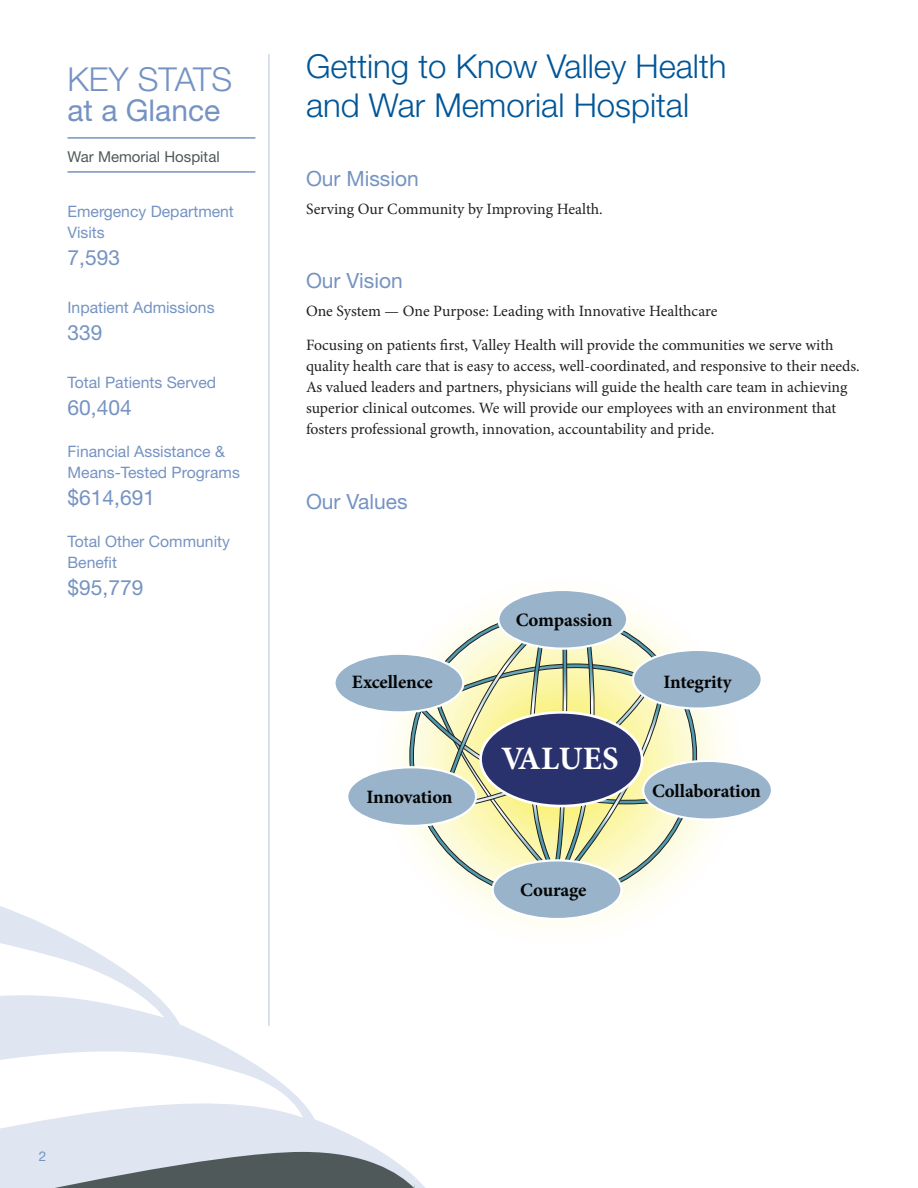
<style>
.page{position:relative;width:918px;height:1188px;background:#fff}
.page>*{position:absolute;margin:0;border:0;box-sizing:border-box;transform-origin:0 0}
.t1{font:300 33px/39px "Helvetica Neue LT Std";color:#015698}
.t2{font:300 33px "Helvetica Neue LT Std";color:#7593c2}
.t3{font:700 32.7px "Minion Pro";letter-spacing:.01em;color:#fff}
.t4{font:30px "Helvetica Neue LT Std";color:#7593c2}
.t5{font:21px "Helvetica Neue LT Std";color:#7593c2}
.t6{font:700 18.9px "Minion Pro";letter-spacing:-.01em;color:#040503}
.t7{font:15.75px/21px "Minion Pro";color:#231f20}
.t8{font:15.75px/21px "Helvetica Neue LT Std";color:#7593c2}
.t9{font:15px "Helvetica Neue LT Std";color:#4f595a}
.t10{font:13.5px "Helvetica Neue LT Std";color:#7593c2}
</style>
<div class="page">
<svg style="left:409px;top:612px;width:288px;height:288px"></svg>
<svg style="left:417px;top:629px;width:248px;height:236px;background:#e2e3b3"></svg>
<div style="left:498px;top:590px;width:129px;height:59px;background:#98b3ca;border-radius:50%"></div>
<div style="left:497px;top:589px;width:131px;height:61px;border:2px solid #fff;border-radius:50%"></div>
<div style="left:633px;top:650px;width:129px;height:59px;background:#98b3ca;border-radius:50%"></div>
<div style="left:632px;top:649px;width:131px;height:61px;border:2px solid #fff;border-radius:50%"></div>
<div style="left:643px;top:761px;width:129px;height:59px;background:#98b3ca;border-radius:50%"></div>
<div style="left:642px;top:760px;width:131px;height:61px;border:2px solid #fff;border-radius:50%"></div>
<div style="left:481px;top:712px;width:161px;height:94px;background:#29326d;border-radius:50%"></div>
<div style="left:479px;top:711px;width:164px;height:96px;border:3px solid #fff;border-radius:50%"></div>
<div style="left:493px;top:860px;width:128px;height:59px;background:#98b3ca;border-radius:50%"></div>
<div style="left:492px;top:859px;width:131px;height:61px;border:2px solid #fff;border-radius:50%"></div>
<div style="left:347px;top:767px;width:129px;height:59px;background:#98b3ca;border-radius:50%"></div>
<div style="left:346px;top:766px;width:131px;height:61px;border:2px solid #fff;border-radius:50%"></div>
<div style="left:334px;top:654px;width:129px;height:58px;background:#98b3ca;border-radius:50%"></div>
<div style="left:333px;top:653px;width:131px;height:61px;border:2px solid #fff;border-radius:50%"></div>
<hr style="left:68px;top:137px;width:187px;height:2px;background:#7593c2">
<hr style="left:68px;top:171px;width:187px;height:2px;background:#7593c2">
<hr style="left:268px;top:54px;width:2px;height:972px;background:#cfd8ea">
<svg style="left:0;top:887px;width:416px;height:301px"></svg>
<h1 class="t2" style="left:68px;top:59px;width:166px">KEY STATS</h1>
<h3 class="t4" style="left:68px;top:93px;width:154px">at a Glance</h3>
<p class="t9" style="left:68px;top:147px;width:154px">War Memorial Hospital</p>
<p class="t8" style="left:68px;top:201px;width:168px">Emergency Department<br>Visits</p>
<h3 class="t5" style="left:68px;top:245px;width:54px">7,593</h3>
<p class="t8" style="left:68px;top:297px;width:149px">Inpatient Admissions</p>
<h3 class="t5" style="left:68px;top:320px;width:37px">339</h3>
<p class="t8" style="left:68px;top:372px;width:150px">Total Patients Served</p>
<h3 class="t5" style="left:68px;top:395px;width:66px">60,404</h3>
<p class="t8" style="left:68px;top:441px;width:174px">Financial Assistance &amp;<br>Means-Tested Programs</p>
<h3 class="t5" style="left:68px;top:485px;width:89px">$614,691</h3>
<p class="t8" style="left:68px;top:531px;width:164px">Total Other Community<br>Benefit</p>
<h3 class="t5" style="left:68px;top:575px;width:77px">$95,779</h3>
<h1 class="t1" style="left:306px;top:46px;width:422px">Getting to Know Valley Health and War Memorial Hospital</h1>
<h3 class="t5" style="left:306px;top:166px;width:114px">Our Mission</h3>
<p class="t7" style="left:306px;top:198px;width:298px">Serving Our Community by Improving Health.</p>
<h3 class="t5" style="left:306px;top:268px;width:98px">Our Vision</h3>
<p class="t7" style="left:306px;top:294px;width:529px;line-height:34.5px">One System — One Purpose: Leading with Innovative Healthcare<br>Focusing on patients first, Valley Health will provide the communities we serve with</p>
<p class="t7" style="left:306px;top:356px;width:555px">quality health care that is easy to access, well-coordinated, and responsive to their needs.<br>As valued leaders and partners, physicians will guide the health care team in achieving superior clinical outcomes. We will provide our employees with an environment that fosters professional growth, innovation, accountability and pride.</p>
<h3 class="t5" style="left:306px;top:489px;width:103px">Our Values</h3>
<p class="t6" style="left:352px;top:669px;width:82px">Excellence</p>
<p class="t6" style="left:367px;top:784px;width:88px">Innovation</p>
<p class="t6" style="left:516px;top:607px;width:98px">Compassion</p>
<h2 class="t3" style="left:501px;top:736px;width:119px">VALUES</h2>
<p class="t6" style="left:520px;top:877px;width:68px">Courage</p>
<p class="t6" style="left:663px;top:669px;width:70px">Integrity</p>
<p class="t6" style="left:652px;top:777px;width:110px">Collaboration</p>
<p class="t10" style="left:39px;top:1148px;width:9px">2</p>
</div>
